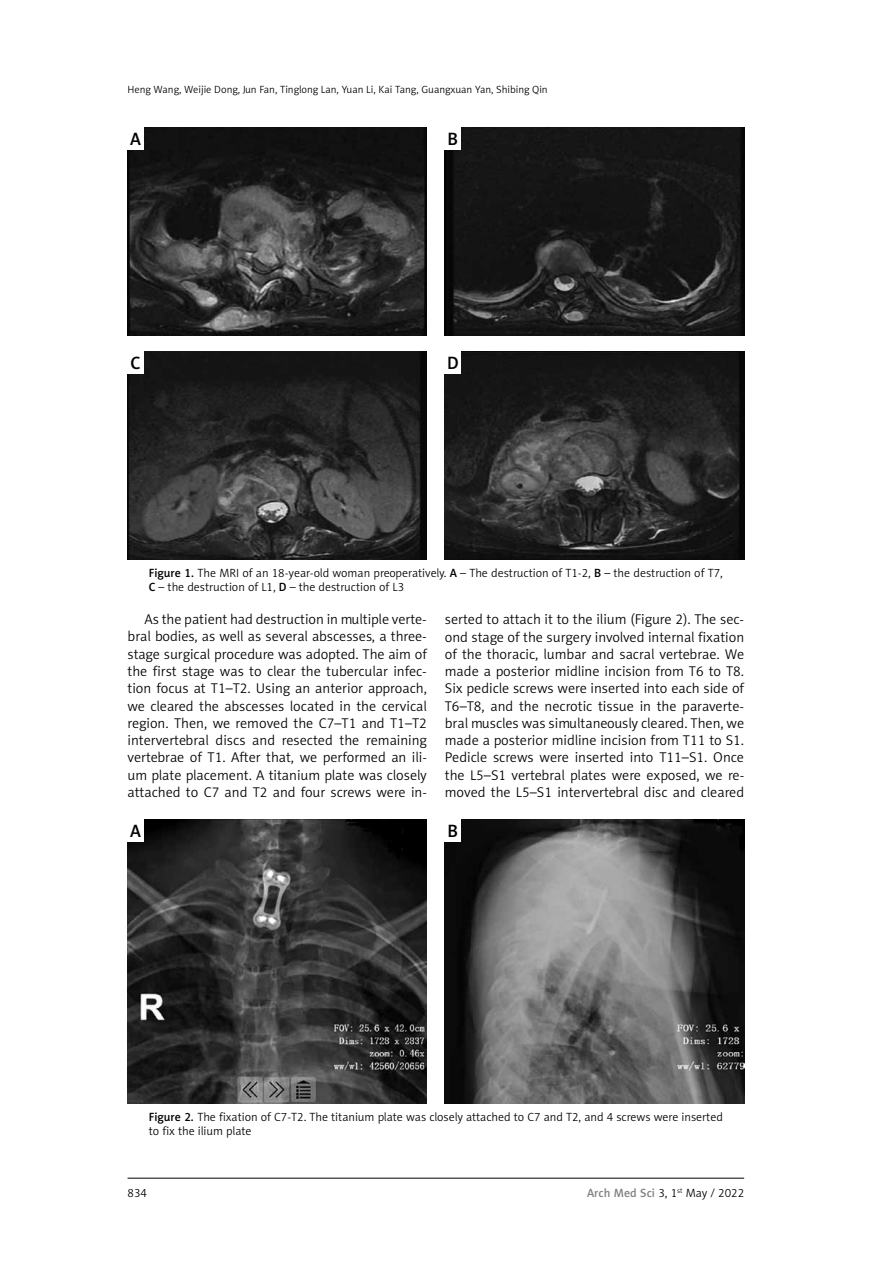
<style>
.page{position:relative;width:893px;height:1263px;background:#fff}
.page>*{position:absolute;margin:0;border:0;box-sizing:border-box;transform-origin:0 0}
.t1{font:18px "Naomi Sans EFN Medium";color:#000}
.t2{font:14.25px/17.2px "Naomi Sans EFN Light";color:#000;text-align:justify}
.t3{font:12px/14.4px "Naomi Sans EFN Light";color:#000}
.t4{font:10.5px "Naomi Sans EFN Light";color:#000}
.s1{font-family:"Naomi Sans EFN Medium"}
.s2{font-family:"Naomi Sans EFN Medium";color:#808285}
</style>
<div class="page">
<hr style="left:128px;top:1178px;width:616px;height:1px;background:#000">
<img style="left:128px;top:128px;width:299px;height:207px">
<img style="left:128px;top:351px;width:299px;height:208px">
<img style="left:445px;top:128px;width:299px;height:207px">
<img style="left:445px;top:351px;width:299px;height:208px">
<div style="left:128px;top:128px;width:16px;height:22px;background:#fff"></div>
<div style="left:445px;top:351px;width:16px;height:23px;background:#fff"></div>
<div style="left:445px;top:128px;width:16px;height:22px;background:#fff"></div>
<div style="left:128px;top:351px;width:16px;height:23px;background:#fff"></div>
<img style="left:128px;top:820px;width:299px;height:284px">
<img style="left:445px;top:820px;width:299px;height:284px">
<div style="left:128px;top:820px;width:16px;height:22px;background:#fff"></div>
<div style="left:445px;top:820px;width:16px;height:22px;background:#fff"></div>
<p class="t4" style="left:128px;top:83px;width:422px">Heng Wang, Weijie Dong, Jun Fan, Tinglong Lan, Yuan Li, Kai Tang, Guangxuan Yan, Shibing Qin</p>
<p class="t1" style="left:130px;top:129px;width:12px">A</p>
<p class="t1" style="left:448px;top:129px;width:12px">B</p>
<p class="t1" style="left:131px;top:352px;width:12px">C</p>
<p class="t1" style="left:447px;top:352px;width:13px">D</p>
<p class="t3" style="left:149px;top:565px;width:575px"><span class="s1">Figure 1.</span> The MRI of an 18-year-old woman preoperatively. <span class="s1">A</span> – The destruction of T1-2, <span class="s1">B</span> – the destruction of T7,<br><span class="s1">C</span> – the destruction of L1, <span class="s1">D</span> – the destruction of L3</p>
<p class="t2" style="left:128px;top:611px;width:301px;text-indent:17px">As the patient had destruction in multiple verte&shy;bral bodies, as well as several abscesses, a three&shy;stage surgical procedure was adopted. The aim of the first stage was to clear the tubercular infec&shy;tion focus at T1–T2. Using an anterior approach, we cleared the abscesses located in the cervical region. Then, we removed the C7–T1 and T1–T2 intervertebral discs and resected the remaining vertebrae of T1. After that, we performed an ili&shy;um plate placement. A titanium plate was closely attached to C7 and T2 and four screws were in-</p>
<p class="t2" style="left:445px;top:611px;width:301px">serted to attach it to the ilium (Figure 2). The sec&shy;ond stage of the surgery involved internal fixation of the thoracic, lumbar and sacral vertebrae. We made a posterior midline incision from T6 to T8.<br>Six pedicle screws were inserted into each side of T6–T8, and the necrotic tissue in the paraverte&shy;bral muscles was simultaneously cleared. Then, we made a posterior midline incision from T11 to S1.<br>Pedicle screws were inserted into T11–S1. Once the L5–S1 vertebral plates were exposed, we re&shy;moved the L5–S1 intervertebral disc and cleared</p>
<p class="t1" style="left:130px;top:821px;width:12px">A</p>
<p class="t1" style="left:448px;top:821px;width:12px">B</p>
<p class="t3" style="left:149px;top:1110px;width:576px"><span class="s1">Figure 2.</span> The fixation of C7-T2. The titanium plate was closely attached to C7 and T2, and 4 screws were inserted to fix the ilium plate</p>
<p class="t3" style="left:128px;top:1186px;width:21px">834</p>
<p class="t3" style="left:587px;top:1186px;width:159px"><span class="s2">Arch Med Sci</span> 3, 1<sup>st</sup> May / 2022</p>
</div>
